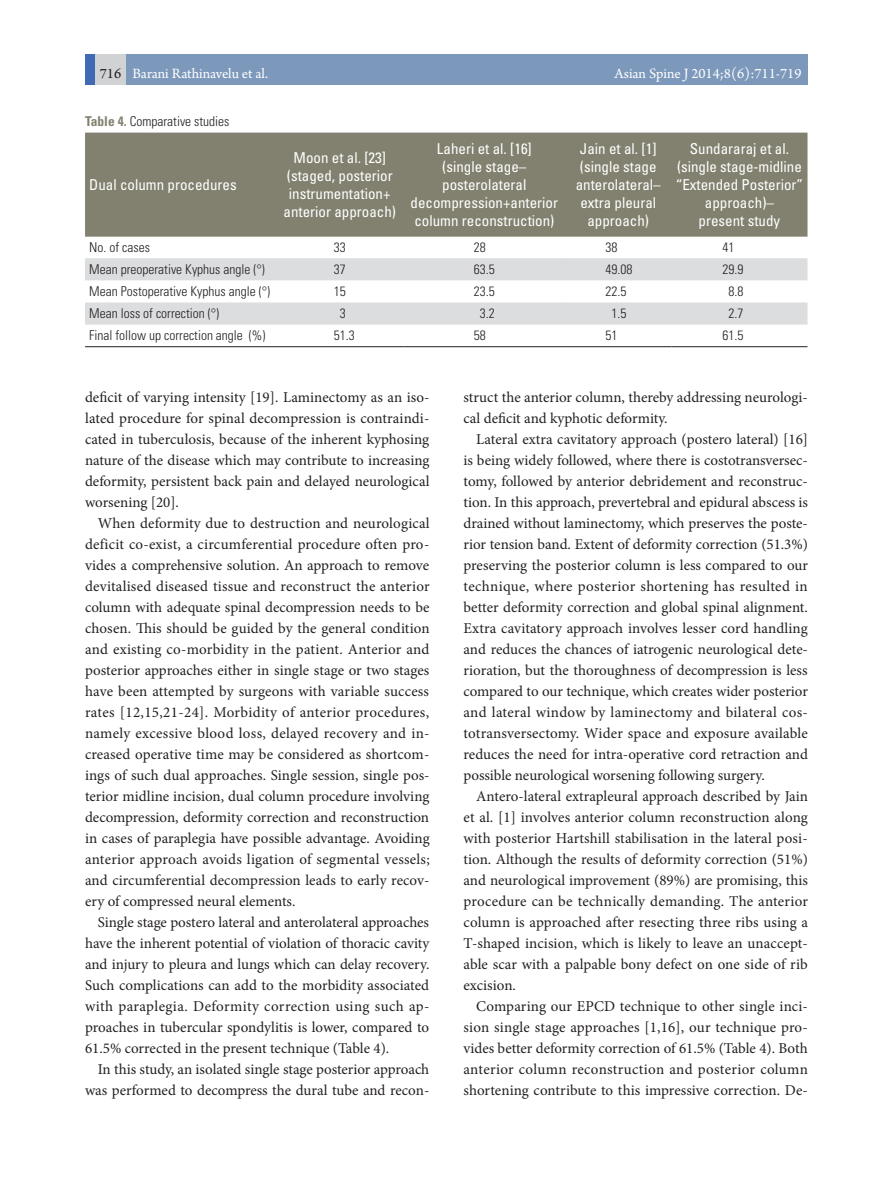
<style>
.page{position:relative;width:893px;height:1191px;background:#fff}
.page>*{position:absolute;margin:0;border:0;box-sizing:border-box;transform-origin:0 0}
.본문_내용{font:15px/21px "Minion Pro";color:#231f20;text-align:justify}
.표_머리행{font:condensed 15px/18px "Univers LT Std";color:#fff;text-align:center}
.t1{font:15px "Arno Pro";color:#fff}
.표_왼쪽행{font:300 condensed 13.5px "Univers LT Std";color:#231f20}
.표_본문{font:300 condensed 13.5px "Univers LT Std";color:#231f20}
.표_그림설명{font:300 condensed 13.5px "Univers LT Std";color:#231f20}
.s1{color:#231f20}
.s2{font-weight:700;color:#82806e}
</style>
<div class="page">
<div style="left:85px;top:54px;width:58px;height:30px;background:#d1d2d4"></div>
<div style="left:126px;top:54px;width:682px;height:30px;background:#7c98bb"></div>
<div style="left:85px;top:54px;width:10px;height:30px;background:#406ab4"></div>
<div style="left:85px;top:133px;width:722px;height:104px;background:#82806e"></div>
<svg style="left:85px;top:258px;width:722px;height:66px;fill:#dcdddf"></svg>
<hr style="left:85px;top:346px;width:191px;height:1px;background:#231f20">
<hr style="left:276px;top:346px;width:128px;height:1px;background:#231f20">
<hr style="left:404px;top:346px;width:161px;height:1px;background:#231f20">
<hr style="left:565px;top:346px;width:106px;height:1px;background:#231f20">
<hr style="left:671px;top:346px;width:136px;height:1px;background:#231f20">
<p class="t1" style="left:100px;top:65px;width:170px"><span class="s1">716</span> Barani Rathinavelu et al.</p>
<p class="t1" style="left:614px;top:65px;width:189px">Asian Spine J 2014;8(6):711-719</p>
<p class="표_그림설명" style="left:85px;top:113px;width:146px"><span class="s2">Table 4.</span> Comparative studies</p>
<p class="표_머리행" style="left:89px;top:175px;width:149px">Dual column procedures</p>
<p class="표_머리행" style="left:283px;top:148px;width:114px">Moon et al. [23] (staged, posterior instrumentation+ anterior approach)</p>
<p class="표_머리행" style="left:437px;top:139px;width:96px">Laheri et al. [16]</p>
<p class="표_머리행" style="left:411px;top:157px;width:149px">(single stage– posterolateral decompression+anterior column reconstruction)</p>
<p class="표_머리행" style="left:580px;top:139px;width:78px">Jain et al. [1]</p>
<p class="표_머리행" style="left:576px;top:157px;width:86px">(single stage anterolateral– extra pleural approach)</p>
<p class="표_머리행" style="left:690px;top:139px;width:101px">Sundararaj et al.</p>
<p class="표_머리행" style="left:676px;top:157px;width:129px">(single stage-midline “Extended Posterior” approach)–</p>
<p class="표_머리행" style="left:699px;top:211px;width:83px">present study</p>
<p class="표_왼쪽행" style="left:89px;top:239px;width:62px">No. of cases</p>
<p class="표_본문" style="left:334px;top:239px;width:13px">33</p>
<p class="표_본문" style="left:474px;top:239px;width:13px">28</p>
<p class="표_본문" style="left:605px;top:239px;width:13px">38</p>
<p class="표_본문" style="left:722px;top:239px;width:13px">41</p>
<p class="표_왼쪽행" style="left:89px;top:261px;width:177px">Mean preoperative Kyphus angle (°)</p>
<p class="표_본문" style="left:334px;top:261px;width:13px">37</p>
<p class="표_본문" style="left:474px;top:261px;width:22px">63.5</p>
<p class="표_본문" style="left:605px;top:261px;width:28px">49.08</p>
<p class="표_본문" style="left:722px;top:261px;width:22px">29.9</p>
<p class="표_왼쪽행" style="left:89px;top:283px;width:182px">Mean Postoperative Kyphus angle (°)</p>
<p class="표_본문" style="left:334px;top:283px;width:13px">15</p>
<p class="표_본문" style="left:474px;top:283px;width:22px">23.5</p>
<p class="표_본문" style="left:605px;top:283px;width:22px">22.5</p>
<p class="표_본문" style="left:728px;top:283px;width:16px">8.8</p>
<p class="표_왼쪽행" style="left:89px;top:305px;width:131px">Mean loss of correction (°)</p>
<p class="표_본문" style="left:340px;top:305px;width:7px">3</p>
<p class="표_본문" style="left:480px;top:305px;width:16px">3.2</p>
<p class="표_본문" style="left:611px;top:305px;width:16px">1.5</p>
<p class="표_본문" style="left:728px;top:305px;width:16px">2.7</p>
<p class="표_왼쪽행" style="left:89px;top:327px;width:178px">Final follow up correction angle (%)</p>
<p class="표_본문" style="left:334px;top:327px;width:22px">51.3</p>
<p class="표_본문" style="left:474px;top:327px;width:13px">58</p>
<p class="표_본문" style="left:605px;top:327px;width:13px">51</p>
<p class="표_본문" style="left:722px;top:327px;width:22px">61.5</p>
<p class="본문_내용" style="left:85px;top:386px;width:346px">deficit of varying intensity [19]. Laminectomy as an iso&shy;lated procedure for spinal decompression is contraindi&shy;cated in tuberculosis, because of the inherent kyphosing nature of the disease which may contribute to increasing deformity, persistent back pain and delayed neurological worsening [20].</p>
<p class="본문_내용" style="left:85px;top:512px;width:346px;text-indent:13px">When deformity due to destruction and neurological deficit co-exist, a circumferential procedure often pro&shy;vides a comprehensive solution. An approach to remove devitalised diseased tissue and reconstruct the anterior column with adequate spinal decompression needs to be chosen. This should be guided by the general condition and existing co-morbidity in the patient. Anterior and posterior approaches either in single stage or two stages have been attempted by surgeons with variable success rates [12,15,21-24]. Morbidity of anterior procedures, namely excessive blood loss, delayed recovery and in&shy;creased operative time may be considered as shortcom&shy;ings of such dual approaches. Single session, single pos&shy;terior midline incision, dual column procedure involving decompression, deformity correction and reconstruction in cases of paraplegia have possible advantage. Avoiding anterior approach avoids ligation of segmental vessels; and circumferential decompression leads to early recov&shy;ery of compressed neural elements.</p>
<p class="본문_내용" style="left:85px;top:911px;width:346px;text-indent:13px">Single stage postero lateral and anterolateral approaches have the inherent potential of violation of thoracic cavity and injury to pleura and lungs which can delay recovery.<br>Such complications can add to the morbidity associated with paraplegia. Deformity correction using such ap&shy;proaches in tubercular spondylitis is lower, compared to 61.5% corrected in the present technique (Table 4).</p>
<p class="본문_내용" style="left:85px;top:1058px;width:346px;text-align:right">In this study, an isolated single stage posterior approach was performed to decompress the dural tube and recon-</p>
<p class="본문_내용" style="left:463px;top:386px;width:346px">struct the anterior column, thereby addressing neurologi&shy;cal deficit and kyphotic deformity.</p>
<p class="본문_내용" style="left:463px;top:428px;width:346px;text-indent:13px">Lateral extra cavitatory approach (postero lateral) [16] is being widely followed, where there is costotransversec&shy;tomy, followed by anterior debridement and reconstruc&shy;tion. In this approach, prevertebral and epidural abscess is drained without laminectomy, which preserves the poste&shy;rior tension band. Extent of deformity correction (51.3%) preserving the posterior column is less compared to our technique, where posterior shortening has resulted in better deformity correction and global spinal alignment.<br>Extra cavitatory approach involves lesser cord handling and reduces the chances of iatrogenic neurological dete&shy;rioration, but the thoroughness of decompression is less compared to our technique, which creates wider posterior and lateral window by laminectomy and bilateral cos&shy;totransversectomy. Wider space and exposure available reduces the need for intra-operative cord retraction and possible neurological worsening following surgery.</p>
<p class="본문_내용" style="left:463px;top:785px;width:346px;text-indent:13px">Antero-lateral extrapleural approach described by Jain et al. [1] involves anterior column reconstruction along with posterior Hartshill stabilisation in the lateral posi&shy;tion. Although the results of deformity correction (51%) and neurological improvement (89%) are promising, this procedure can be technically demanding. The anterior column is approached after resecting three ribs using a T-shaped incision, which is likely to leave an unaccept&shy;able scar with a palpable bony defect on one side of rib excision.</p>
<p class="본문_내용" style="left:463px;top:995px;width:346px;text-indent:13px">Comparing our EPCD technique to other single inci&shy;sion single stage approaches [1,16], our technique pro&shy;vides better deformity correction of 61.5% (Table 4). Both anterior column reconstruction and posterior column shortening contribute to this impressive correction. De-</p>
</div>
